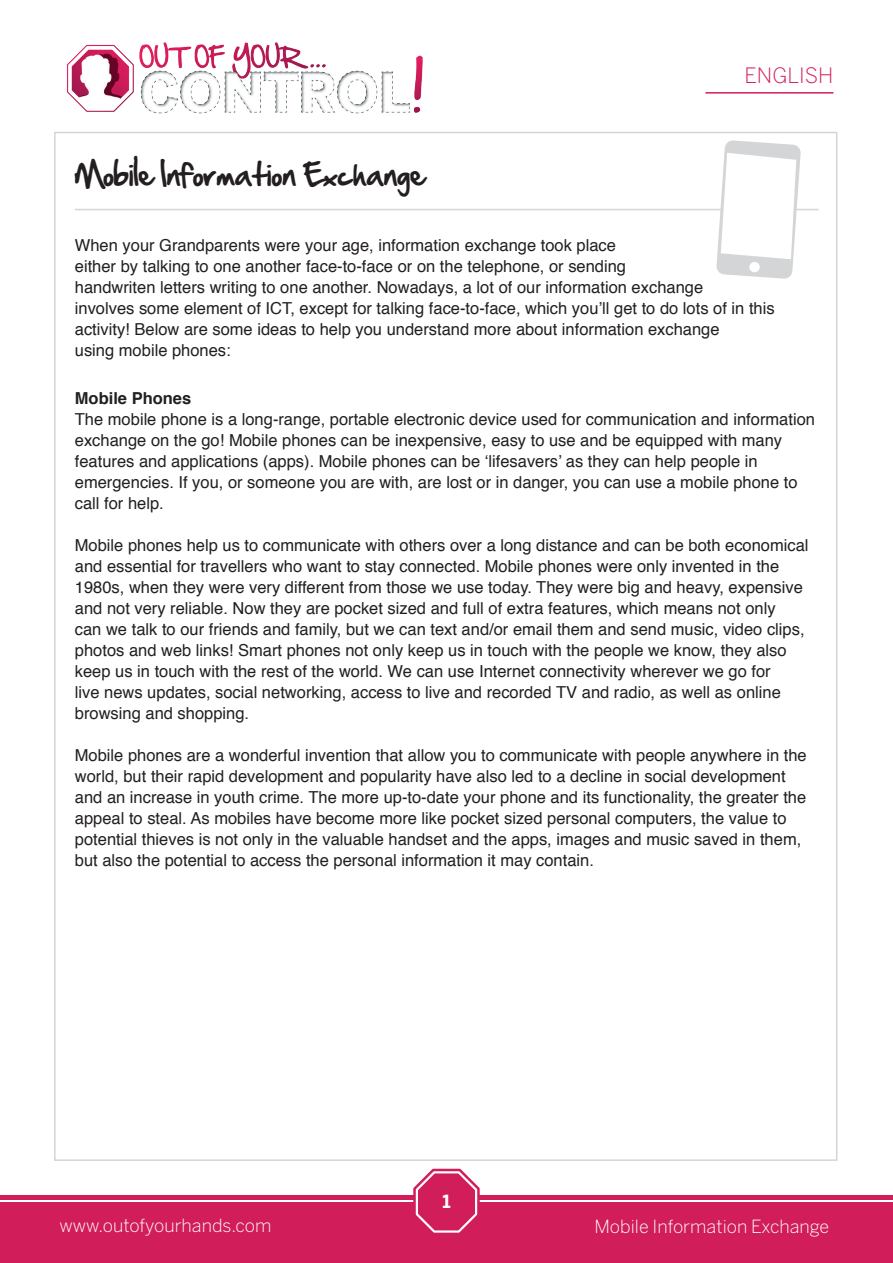
<style>
.page{position:relative;width:893px;height:1263px;background:#fff}
.page>*{position:absolute;margin:0;border:0;box-sizing:border-box;transform-origin:0 0}
.t1{font:27px "Handof Sean";color:#231f20}
.t2{font:300 21px "Benton Sans";color:#d21d5b}
.t3{font:300 18px "Benton Sans";color:#fff}
.t4{font:700 18px "Benton Sans";color:#fff}
.t5{font:16.5px/21px "Helvetica";color:#231f20}
.t6{font:700 16.5px "Helvetica";color:#231f20}
</style>
<div class="page">
<hr style="left:75px;top:209px;width:744px;height:1px;background:#d4d5d7">
<svg style="left:716px;top:140px;width:85px;height:139px"></svg>
<div style="left:0;top:1202px;width:893px;height:61px;background:#d21d5b"></div>
<div style="left:0;top:1195px;width:893px;height:5px;background:#d21d5b"></div>
<svg style="left:413px;top:1168px;width:67px;height:65px"></svg>
<hr style="left:705px;top:92px;width:128px;height:2px;background:#d21d5b">
<img style="left:54px;top:42px;width:385px;height:111px">
<h1 class="t1" style="left:75px;top:155px;width:351px">Mobile Information Exchange</h1>
<p class="t2" style="left:744px;top:64px;width:91px">ENGLISH</p>
<p class="t5" style="left:75px;top:235px;width:701px">When your Grandparents were your age, information exchange took place<br>either by talking to one another face-to-face or on the telephone, or sending<br>handwriten letters writing to one another. Nowadays, a lot of our information exchange<br>involves some element of ICT, except for talking face-to-face, which you’ll get to do lots of in this activity! Below are some ideas to help you understand more about information exchange<br>using mobile phones:</p>
<p class="t6" style="left:75px;top:385px;width:118px">Mobile Phones</p>
<p class="t5" style="left:75px;top:409px;width:742px">The mobile phone is a long-range, portable electronic device used for communication and information exchange on the go! Mobile phones can be inexpensive, easy to use and be equipped with many features and applications (apps). Mobile phones can be ‘lifesavers’ as they can help people in emergencies. If you, or someone you are with, are lost or in danger, you can use a mobile phone to call for help.</p>
<p class="t5" style="left:75px;top:535px;width:735px">Mobile phones help us to communicate with others over a long distance and can be both economical and essential for travellers who want to stay connected. Mobile phones were only invented in the 1980s, when they were very different from those we use today. They were big and heavy, expensive and not very reliable. Now they are pocket sized and full of extra features, which means not only<br>can we talk to our friends and family, but we can text and/or email them and send music, video clips, photos and web links! Smart phones not only keep us in touch with the people we know, they also keep us in touch with the rest of the world. We can use Internet connectivity wherever we go for<br>live news updates, social networking, access to live and recorded TV and radio, as well as online browsing and shopping.</p>
<p class="t5" style="left:75px;top:746px;width:733px">Mobile phones are a wonderful invention that allow you to communicate with people anywhere in the world, but their rapid development and popularity have also led to a decline in social development and an increase in youth crime. The more up-to-date your phone and its functionality, the greater the appeal to steal. As mobiles have become more like pocket sized personal computers, the value to potential thieves is not only in the valuable handset and the apps, images and music saved in them, but also the potential to access the personal information it may contain.</p>
<p class="t4" style="left:442px;top:1191px;width:10px">1</p>
<p class="t3" style="left:60px;top:1215px;width:213px">www.outofyourhands.com</p>
<p class="t3" style="left:594px;top:1216px;width:236px">Mobile Information Exchange</p>
</div>
